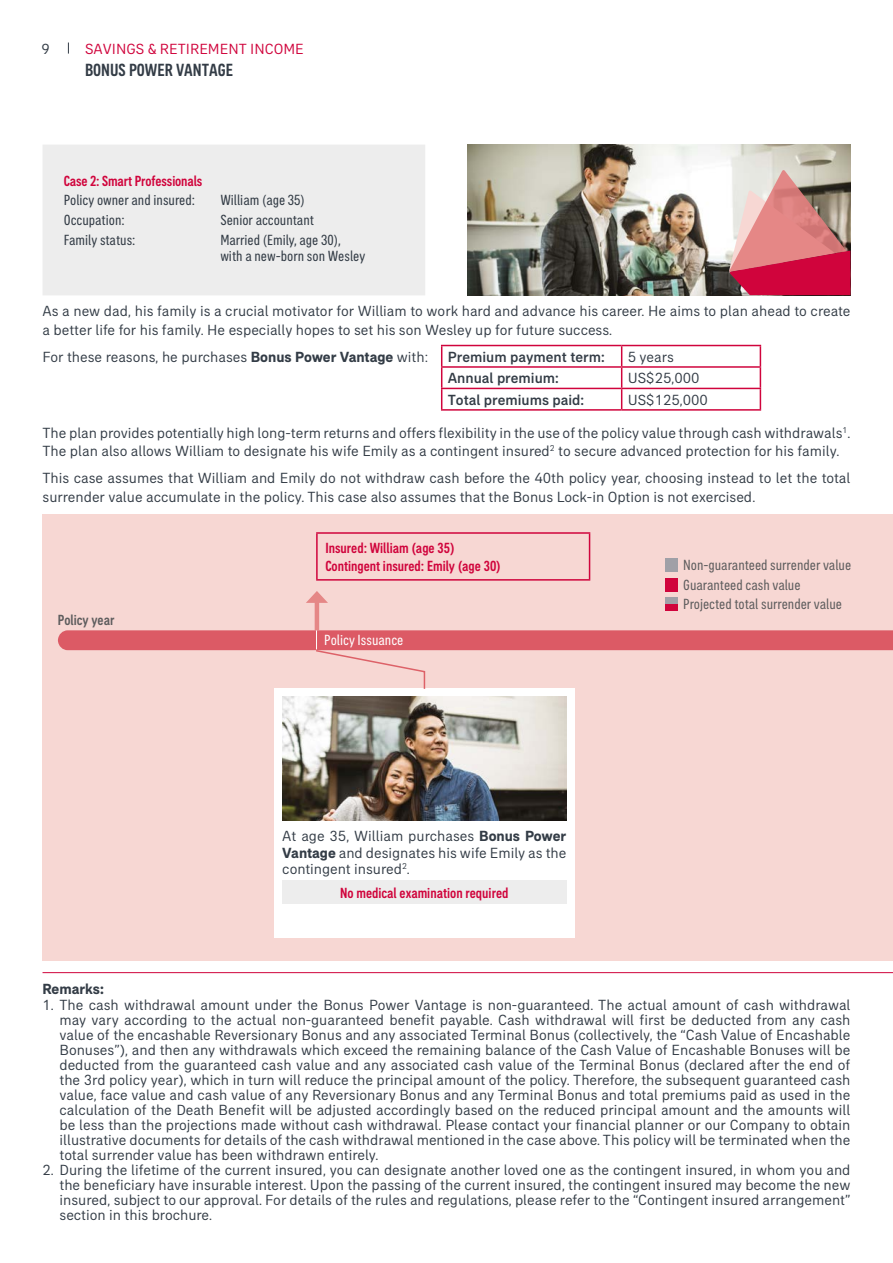
<style>
.page{position:relative;width:893px;height:1263px;background:#fff}
.page>*{position:absolute;margin:0;border:0;box-sizing:border-box;transform-origin:0 0}
.t1{font:500 condensed 18px "AIA Everest";color:#333c46}
.t2{font:15px/15px "AIA Everest";color:#333c46}
.t3{font:condensed 15px/16.5px "AIA Everest";color:#333c46}
.t4{font:500 condensed 15px/18.6px "AIA Everest";color:#d0043c}
.t5{font:condensed 15px/19.5px "AIA Everest";color:#5e5d5e}
.t6{font:500 15px "AIA Everest";color:#333c46}
.t7{font:15px "AIA Everest";color:#d0043c}
.t8{font:condensed 15px "AIA Everest";color:#fff}
.t9{font:500 condensed 15px "AIA Everest";color:#5e5d5e}
.t10{font:700 15px "AIA Everest";color:#333c46}
.s1{font-weight:700}
</style>
<div class="page">
<div style="left:43px;top:514px;width:850px;height:446px;background:#f7d7d3"></div>
<img style="left:468px;top:145px;width:382px;height:150px">
<hr style="left:43px;top:972px;width:850px;height:1px;background:#d0043c">
<hr style="left:315px;top:599px;width:4px;height:31px;background:#e58786">
<svg style="left:306px;top:591px;width:22px;height:12px"></svg>
<svg style="left:729px;top:170px;width:121px;height:125px"></svg>
<div style="left:275px;top:689px;width:300px;height:249px;background:#fff"></div>
<svg style="left:58px;top:630px;width:835px;height:60px"></svg>
<hr style="left:441px;top:345px;width:181px;height:1px;background:#d0043c">
<hr style="left:622px;top:345px;width:139px;height:1px;background:#d0043c">
<hr style="left:441px;top:366px;width:181px;height:2px;background:#d0043c">
<hr style="left:622px;top:366px;width:139px;height:2px;background:#d0043c">
<svg style="left:441px;top:346px;width:1px;height:63px"></svg>
<hr style="left:441px;top:388px;width:181px;height:1px;background:#d0043c">
<hr style="left:441px;top:409px;width:181px;height:2px;background:#d0043c">
<svg style="left:621px;top:346px;width:1px;height:63px"></svg>
<hr style="left:622px;top:388px;width:139px;height:1px;background:#d0043c">
<svg style="left:760px;top:346px;width:1px;height:63px"></svg>
<hr style="left:622px;top:409px;width:139px;height:2px;background:#d0043c">
<div style="left:282px;top:880px;width:284px;height:23px;background:#ededed"></div>
<hr style="left:316px;top:534px;width:2px;height:45px;background:#d0043c">
<hr style="left:316px;top:532px;width:274px;height:2px;background:#d0043c">
<hr style="left:589px;top:534px;width:1px;height:45px;background:#d0043c">
<hr style="left:316px;top:579px;width:274px;height:2px;background:#d0043c">
<div style="left:43px;top:145px;width:382px;height:150px;background:#ededed"></div>
<div style="left:665px;top:559px;width:12px;height:13px;background:#a0a0a7"></div>
<div style="left:665px;top:578px;width:12px;height:14px;background:#d0043c"></div>
<div style="left:665px;top:598px;width:12px;height:13px;background:#a0a0a7"></div>
<div style="left:665px;top:604px;width:12px;height:7px;background:#d0043c"></div>
<img style="left:282px;top:697px;width:284px;height:123px">
<p class="t2" style="left:41px;top:41px;width:10px">9</p>
<p class="t7" style="left:85px;top:40px;width:220px">SAVINGS &amp; RETIREMENT INCOME</p>
<p class="t1" style="left:85px;top:60px;width:149px">BONUS POWER VANTAGE</p>
<p class="t4" style="left:64px;top:171px;width:140px">Case 2: Smart Professionals</p>
<p class="t3" style="left:64px;top:192px;width:133px">Policy owner and insured:</p>
<p class="t3" style="left:220px;top:192px;width:86px">William (age 35)</p>
<p class="t3" style="left:64px;top:212px;width:62px">Occupation:</p>
<p class="t3" style="left:220px;top:212px;width:95px">Senior accountant</p>
<p class="t3" style="left:64px;top:231px;width:73px">Family status:</p>
<p class="t3" style="left:220px;top:231px;width:146px">Married (Emily, age 30), with a new-born son Wesley</p>
<p class="t2" style="left:43px;top:301px;width:809px;line-height:18.6px">As a new dad, his family is a crucial motivator for William to work hard and advance his career. He aims to plan ahead to create a better life for his family. He especially hopes to set his son Wesley up for future success.</p>
<p class="t2" style="left:43px;top:349px;width:387px">For these reasons, he purchases <span class="s1">Bonus Power Vantage</span> with:</p>
<p class="t6" style="left:448px;top:348px;width:158px">Premium payment term:</p>
<p class="t2" style="left:628px;top:349px;width:48px">5 years</p>
<p class="t6" style="left:448px;top:370px;width:113px">Annual premium:</p>
<p class="t2" style="left:628px;top:370px;width:73px">US$25,000</p>
<p class="t6" style="left:448px;top:391px;width:138px">Total premiums paid:</p>
<p class="t2" style="left:628px;top:392px;width:82px">US$125,000</p>
<p class="t2" style="left:43px;top:423px;width:809px;line-height:18.6px">The plan provides potentially high long-term returns and offers flexibility in the use of the policy value through cash withdrawals<sup>1</sup>.<br>The plan also allows William to designate his wife Emily as a contingent insured<sup>2</sup> to secure advanced protection for his family.</p>
<p class="t2" style="left:43px;top:469px;width:809px;line-height:18.6px">This case assumes that William and Emily do not withdraw cash before the 40th policy year, choosing instead to let the total surrender value accumulate in the policy. This case also assumes that the Bonus Lock-in Option is not exercised.</p>
<p class="t9" style="left:58px;top:611px;width:58px">Policy year</p>
<p class="t4" style="left:325px;top:538px;width:177px">Insured: William (age 35)<br>Contingent insured: Emily (age 30)</p>
<p class="t8" style="left:324px;top:631px;width:81px">Policy Issuance</p>
<p class="t2" style="left:282px;top:828px;width:286px;line-height:16.5px;text-align:justify">At age 35, William purchases <span class="s1">Bonus Power Vantage</span> and designates his wife Emily as the contingent insured<sup>2</sup>.</p>
<p class="t4" style="left:340px;top:883px;width:170px">No medical examination required</p>
<p class="t5" style="left:683px;top:555px;width:169px">Non-guaranteed surrender value<br>Guaranteed cash value<br>Projected total surrender value</p>
<p class="t10" style="left:43px;top:980px;width:63px">Remarks:</p>
<p class="t2" style="left:60px;top:997px;width:792px;text-align:justify;text-indent:-17px">1. The cash withdrawal amount under the Bonus Power Vantage is non-guaranteed. The actual amount of cash withdrawal may vary according to the actual non-guaranteed benefit payable. Cash withdrawal will first be deducted from any cash value of the encashable Reversionary Bonus and any associated Terminal Bonus (collectively, the “Cash Value of Encashable Bonuses”), and then any withdrawals which exceed the remaining balance of the Cash Value of Encashable Bonuses will be deducted from the guaranteed cash value and any associated cash value of the Terminal Bonus (declared after the end of the 3rd policy year), which in turn will reduce the principal amount of the policy. Therefore, the subsequent guaranteed cash value, face value and cash value of any Reversionary Bonus and any Terminal Bonus and total premiums paid as used in the calculation of the Death Benefit will be adjusted accordingly based on the reduced principal amount and the amounts will be less than the projections made without cash withdrawal. Please contact your financial planner or our Company to obtain illustrative documents for details of the cash withdrawal mentioned in the case above. This policy will be terminated when the total surrender value has been withdrawn entirely.</p>
<p class="t2" style="left:60px;top:1162px;width:792px;text-align:justify;text-indent:-17px">2. During the lifetime of the current insured, you can designate another loved one as the contingent insured, in whom you and the beneficiary have insurable interest. Upon the passing of the current insured, the contingent insured may become the new insured, subject to our approval. For details of the rules and regulations, please refer to the “Contingent insured arrangement” section in this brochure.</p>
</div>
